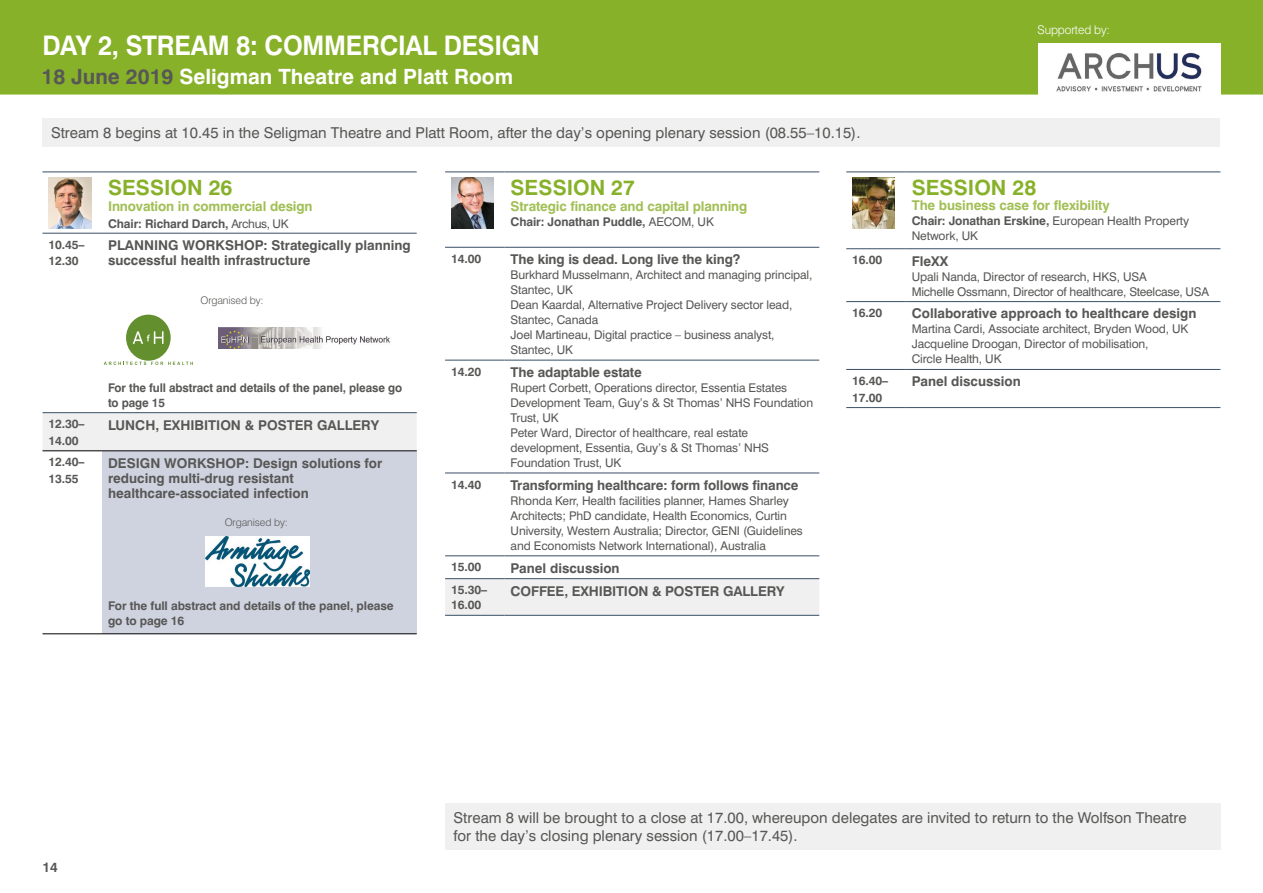
<style>
.page{position:relative;width:1263px;height:893px;background:#fff}
.page>*{position:absolute;margin:0;border:0;box-sizing:border-box;transform-origin:0 0}
.t1{font:700 27px "Swiss 721 BT";letter-spacing:-.01em;color:#fff;scale:.93 1}
.t2{font:700 21px "Swiss 721 BT";color:#fff}
.t3{font:700 21px "Swiss 721 BT";color:#88b12a}
.t4{font:15px/18px "Swiss 721 BT";color:#575756}
.t5{font:700 13.5px/15px "Swiss 721 BT";color:#575756}
.t6{font:700 13.5px "Swiss 721 BT";letter-spacing:-.01em;color:#a2bf55}
.t7{font:12px/15px "Swiss 721 BT";letter-spacing:-.01em;color:#575756}
.t8{font:700 12px/16.5px "Swiss 721 BT";letter-spacing:-.01em;color:#575756}
.t9{font:300 12px "Swiss 721 BT";letter-spacing:-.01em;color:#fff}
.t10{font:300 10.5px "Swiss 721 BT";letter-spacing:-.01em;color:#575756}
.s1{color:#575756}
.s2{font-weight:400}
.s3{font-weight:700}
</style>
<div class="page">
<div style="left:0;top:0;width:1263px;height:95px;background:#88b12a"></div>
<div style="left:43px;top:413px;width:374px;height:38px;background:#f0f0f0"></div>
<div style="left:102px;top:451px;width:315px;height:183px;background:#cfd3df"></div>
<hr style="left:43px;top:172px;width:59px;height:1px;background:#395066">
<hr style="left:102px;top:172px;width:315px;height:1px;background:#395066">
<hr style="left:43px;top:233px;width:59px;height:1px;background:#395066">
<hr style="left:102px;top:233px;width:315px;height:1px;background:#395066">
<hr style="left:43px;top:412px;width:59px;height:1px;background:#395066">
<hr style="left:102px;top:412px;width:315px;height:1px;background:#395066">
<hr style="left:102px;top:451px;width:315px;height:1px;background:#000">
<hr style="left:102px;top:634px;width:315px;height:1px;background:#000">
<hr style="left:43px;top:451px;width:59px;height:1px;background:#000">
<hr style="left:43px;top:634px;width:59px;height:1px;background:#000">
<img style="left:49px;top:178px;width:42px;height:51px">
<div style="left:445px;top:579px;width:374px;height:36px;background:#f0f0f0"></div>
<hr style="left:445px;top:172px;width:60px;height:1px;background:#395066">
<hr style="left:505px;top:172px;width:314px;height:1px;background:#395066">
<hr style="left:445px;top:247px;width:60px;height:1px;background:#395066">
<hr style="left:505px;top:247px;width:314px;height:1px;background:#395066">
<hr style="left:445px;top:360px;width:60px;height:1px;background:#395066">
<hr style="left:505px;top:360px;width:314px;height:1px;background:#395066">
<hr style="left:445px;top:473px;width:60px;height:1px;background:#395066">
<hr style="left:505px;top:473px;width:314px;height:1px;background:#395066">
<hr style="left:445px;top:556px;width:60px;height:1px;background:#395066">
<hr style="left:505px;top:556px;width:314px;height:1px;background:#395066">
<hr style="left:445px;top:578px;width:60px;height:1px;background:#395066">
<hr style="left:505px;top:578px;width:314px;height:1px;background:#395066">
<hr style="left:445px;top:615px;width:60px;height:1px;background:#395066">
<hr style="left:505px;top:615px;width:314px;height:1px;background:#395066">
<img style="left:451px;top:178px;width:43px;height:51px">
<hr style="left:846px;top:172px;width:60px;height:1px;background:#395066">
<hr style="left:906px;top:172px;width:314px;height:1px;background:#395066">
<hr style="left:846px;top:248px;width:60px;height:1px;background:#395066">
<hr style="left:906px;top:248px;width:314px;height:1px;background:#395066">
<hr style="left:846px;top:301px;width:60px;height:1px;background:#395066">
<hr style="left:906px;top:301px;width:314px;height:1px;background:#395066">
<hr style="left:846px;top:369px;width:60px;height:1px;background:#395066">
<hr style="left:906px;top:369px;width:314px;height:1px;background:#395066">
<hr style="left:846px;top:407px;width:60px;height:1px;background:#395066">
<hr style="left:906px;top:407px;width:314px;height:1px;background:#395066">
<img style="left:852px;top:178px;width:43px;height:51px">
<div style="left:43px;top:118px;width:1177px;height:29px;background:#f0f0f0"></div>
<div style="left:445px;top:803px;width:775px;height:46px;background:#f0f0f0"></div>
<div style="left:1037px;top:43px;width:183px;height:72px;background:#fff"></div>
<img style="left:205px;top:536px;width:105px;height:51px">
<svg style="left:104px;top:315px;width:89px;height:50px"></svg>
<img style="left:218px;top:328px;width:172px;height:20px">
<img style="left:1056px;top:52px;width:146px;height:40px">
<h1 class="t1" style="left:43px;top:29px;width:536px">DAY 2, STREAM 8: COMMERCIAL DESIGN</h1>
<h2 class="t2" style="left:41px;top:64px;width:473px"><span class="s1">18 June 2019</span> Seligman Theatre and Platt Room</h2>
<p class="t4" style="left:51px;top:124px;width:811px">Stream 8 begins at 10.45 in the Seligman Theatre and Platt Room, after the day’s opening plenary session (08.55–10.15).</p>
<p class="t9" style="left:1037px;top:23px;width:74px">Supported by:</p>
<h2 class="t3" style="left:108px;top:174px;width:126px">SESSION 26</h2>
<p class="t6" style="left:108px;top:198px;width:206px">Innovation in commercial design</p>
<p class="t8" style="left:108px;top:215px;width:182px">Chair: Richard Darch, <span class="s2">Archus, UK</span></p>
<p class="t8" style="left:49px;top:236px;width:38px">10.45–<br>12.30</p>
<p class="t5" style="left:108px;top:238px;width:304px">PLANNING WORKSHOP: Strategically planning successful health infrastructure</p>
<p class="t10" style="left:200px;top:294px;width:65px">Organised by:</p>
<p class="t8" style="left:108px;top:380px;width:296px;line-height:15px">For the full abstract and details of the panel, please go to page 15</p>
<p class="t8" style="left:49px;top:416px;width:38px">12.30–<br>14.00</p>
<p class="t5" style="left:108px;top:417px;width:273px">LUNCH, EXHIBITION &amp; POSTER GALLERY</p>
<p class="t8" style="left:49px;top:454px;width:38px">12.40–<br>13.55</p>
<p class="t5" style="left:108px;top:455px;width:276px">DESIGN WORKSHOP: Design solutions for reducing multi-drug resistant healthcare-associated infection</p>
<p class="t10" style="left:225px;top:516px;width:65px">Organised by:</p>
<p class="t8" style="left:108px;top:598px;width:287px;line-height:15px">For the full abstract and details of the panel, please go to page 16</p>
<h2 class="t3" style="left:511px;top:174px;width:126px">SESSION 27</h2>
<p class="t6" style="left:511px;top:198px;width:238px">Strategic finance and capital planning</p>
<p class="t8" style="left:511px;top:214px;width:205px">Chair: Jonathan Puddle, <span class="s2">AECOM, UK</span></p>
<p class="t8" style="left:451px;top:250px;width:32px">14.00</p>
<p class="t5" style="left:511px;top:252px;width:231px">The king is dead. Long live the king?</p>
<p class="t7" style="left:511px;top:267px;width:303px">Burkhard Musselmann, Architect and managing principal, Stantec, UK<br>Dean Kaardal, Alternative Project Delivery sector lead, Stantec, Canada<br>Joel Martineau, Digital practice – business analyst, Stantec, UK</p>
<p class="t8" style="left:451px;top:363px;width:32px">14.20</p>
<p class="t5" style="left:511px;top:365px;width:133px">The adaptable estate</p>
<p class="t7" style="left:511px;top:380px;width:304px">Rupert Corbett, Operations director, Essentia Estates Development Team, Guy’s &amp; St Thomas’ NHS Foundation Trust, UK<br>Peter Ward, Director of healthcare, real estate development, Essentia, Guy’s &amp; St Thomas’ NHS Foundation Trust, UK</p>
<p class="t8" style="left:451px;top:476px;width:32px">14.40</p>
<p class="t5" style="left:511px;top:477px;width:289px">Transforming healthcare: form follows finance</p>
<p class="t7" style="left:511px;top:493px;width:294px">Rhonda Kerr, Health facilities planner, Hames Sharley Architects; PhD candidate, Health Economics, Curtin University, Western Australia; Director, GENI (Guidelines and Economists Network International), Australia</p>
<p class="t8" style="left:451px;top:559px;width:32px">15.00</p>
<p class="t5" style="left:511px;top:560px;width:111px">Panel discussion</p>
<p class="t8" style="left:451px;top:582px;width:38px;line-height:15px">15.30–<br>16.00</p>
<p class="t5" style="left:511px;top:583px;width:275px">COFFEE, EXHIBITION &amp; POSTER GALLERY</p>
<h2 class="t3" style="left:912px;top:174px;width:126px">SESSION 28</h2>
<p class="t6" style="left:912px;top:197px;width:199px">The business case for flexibility</p>
<p class="t7" style="left:912px;top:213px;width:279px"><span class="s3">Chair: Jonathan Erskine,</span> European Health Property<br>Network, UK</p>
<p class="t8" style="left:852px;top:252px;width:32px">16.00</p>
<p class="t5" style="left:912px;top:253px;width:38px">FleXX</p>
<p class="t7" style="left:912px;top:269px;width:299px">Upali Nanda, Director of research, HKS, USA<br>Michelle Ossmann, Director of healthcare, Steelcase, USA</p>
<p class="t8" style="left:852px;top:305px;width:32px">16.20</p>
<p class="t5" style="left:912px;top:306px;width:286px">Collaborative approach to healthcare design</p>
<p class="t7" style="left:912px;top:322px;width:278px">Martina Cardi, Associate architect, Bryden Wood, UK<br>Jacqueline Droogan, Director of mobilisation,<br>Circle Health, UK</p>
<p class="t8" style="left:852px;top:372px;width:38px">16.40–<br>17.00</p>
<p class="t5" style="left:912px;top:374px;width:111px">Panel discussion</p>
<p class="t5" style="left:43px;top:859px;width:17px">14</p>
<p class="t4" style="left:454px;top:808px;width:734px">Stream 8 will be brought to a close at 17.00, whereupon delegates are invited to return to the Wolfson Theatre for the day’s closing plenary session (17.00–17.45).</p>
</div>
